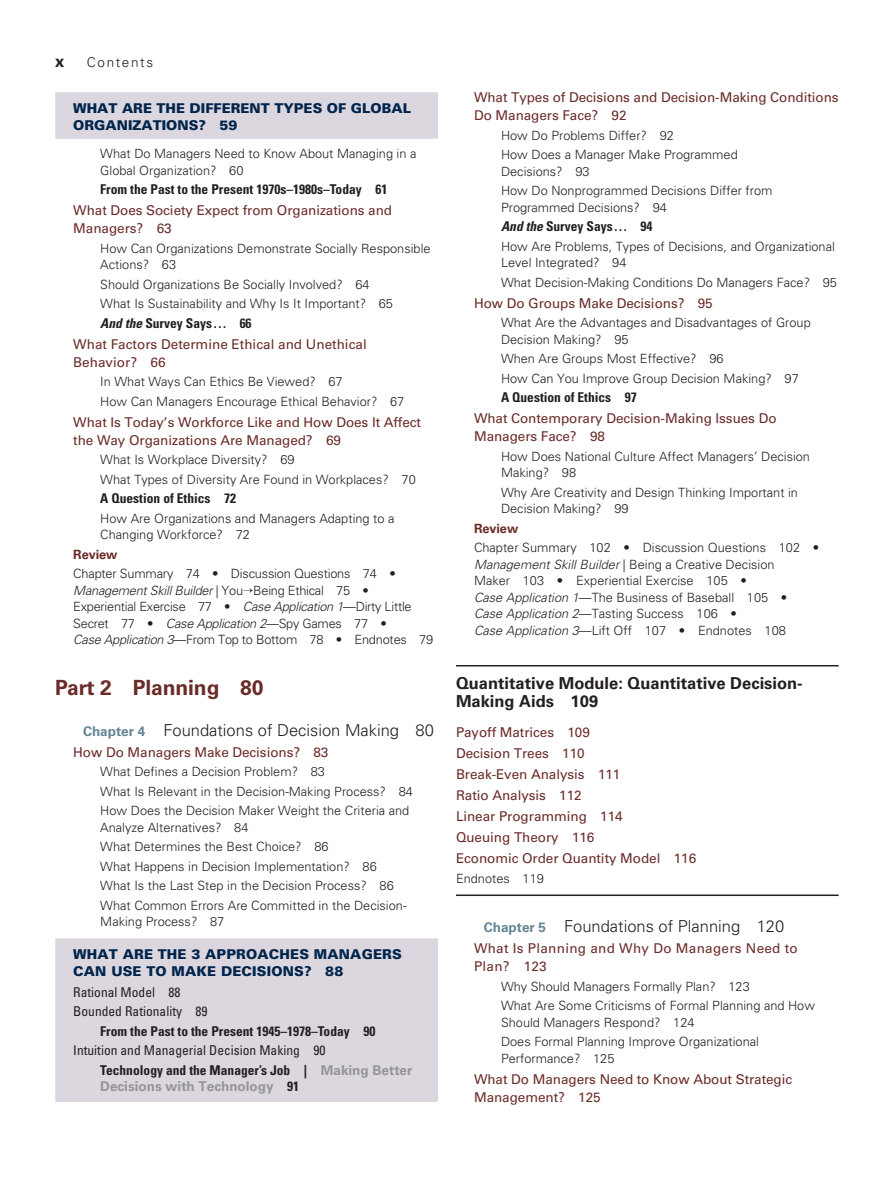
<style>
.page{position:relative;width:894px;height:1201px;background:#fff}
.page>*{position:absolute;margin:0;border:0;box-sizing:border-box;transform-origin:0 0}
.t1{font:700 21px "Univers LT Std";letter-spacing:-.005em;color:#6a2c29}
.t2{font:300 16.5px "Univers LT Std";color:#231f20}
.t3{font:700 16.5px/18px "Univers LT Std";color:#231f20}
.t4{font:13.5px/21px "Univers LT Std";letter-spacing:-.005em;color:#6a2c29}
.t5{font:700 condensed 13.5px/21px "Univers LT Std";color:#231f20}
.t6{font:900 13.5px/16.5px "Univers LT Std";letter-spacing:.01em;color:#00254c}
.t7{font:condensed 13.5px "Univers LT Std";color:#231f20}
.t8{font:13.5px/18px "Univers LT Std";letter-spacing:.02em;color:#6a2c29}
.t9{font:700 13.5px "Univers LT Std";color:#939598}
.t10{font:300 13.5px "Univers LT Std";letter-spacing:.12em;color:#231f20}
.t11{font:300 12.75px/19.5px "Univers LT Std";color:#231f20}
.t12{font:300 12.75px/16.5px "Univers LT Std";letter-spacing:-.02em;color:#231f20}
.s1{font-weight:400;font-stretch:normal;color:#6a2c29}
.s2{font-weight:700;font-style:italic;font-stretch:condensed;color:#231f20}
.s3{font-weight:700;font-stretch:condensed;color:#231f20}
.s4{font-weight:700;color:#6a2c29}
.s5{font-style:italic}
.s6{font-weight:700;font-size:13.5px;color:#638594}
.s7{font-stretch:normal;color:#939598}
.s8{font-stretch:condensed;color:#231f20}
</style>
<div class="page">
<div style="left:55px;top:92px;width:383px;height:47px;background:#dcd6df"></div>
<div style="left:55px;top:938px;width:383px;height:164px;background:#dcd6df"></div>
<hr style="left:456px;top:665px;width:382px;height:1px;background:#231f20">
<hr style="left:456px;top:894px;width:382px;height:2px;background:#231f20">
<p class="t3" style="left:55px;top:52px;width:11px">x</p>
<p class="t10" style="left:87px;top:54px;width:68px">Contents</p>
<p class="t6" style="left:73px;top:100px;width:141px">WHAT ARE THE DIFFE</p>
<p class="t6" style="left:73px;top:100px;width:319px;text-indent:157px">RENT TYPES OF GLOBAL<br>ORGAN IZATIONS? 59</p>
<p class="t11" style="left:100px;top:145px;width:318px;line-height:16.5px">What Do Managers Need to Know About Managing in a<br>Global Organization? 60</p>
<p class="t5" style="left:73px;top:179px;width:320px;text-indent:27px">From the Past to the Present 1970s–1980s–Today 61<br><span class="s1">What Does Society Expect from Organizations and</span></p>
<p class="t4" style="left:73px;top:218px;width:100px">Managers? 63</p>
<p class="t11" style="left:100px;top:240px;width:332px;line-height:16.5px">How Can Organizations Demonstrate Socially Responsible<br>Actions? 63</p>
<p class="t11" style="left:100px;top:274px;width:294px">Should Organizations Be Socially Involved? 64<br>What Is Sustainability and Why Is It Important? 65</p>
<p class="t4" style="left:73px;top:313px;width:295px;text-indent:27px"><span class="s2">And the</span> <span class="s3">Survey Says . . . 66<br></span>What Factors Determine Ethical and Unethical</p>
<p class="t4" style="left:73px;top:352px;width:94px">Behavior? 66</p>
<p class="t11" style="left:100px;top:372px;width:305px">In What Ways Can Ethics Be Viewed? 67<br>How Can Managers Encourage Ethical Behavior? 67</p>
<p class="t4" style="left:73px;top:413px;width:349px;line-height:18px">What Is Today’s Workforce Like and How Does It Affect the Way Organizations Are Managed? 69</p>
<p class="t11" style="left:100px;top:450px;width:317px">What Is Workplace Diversity? 69<br>What Types of Diversity Are Found in Workplaces? 70</p>
<p class="t5" style="left:100px;top:488px;width:137px">A Question of Ethics 72</p>
<p class="t11" style="left:100px;top:510px;width:296px;line-height:16.5px">How Are Organizations and Managers Adapting to a<br>Changing Workforce? 72</p>
<p class="t11" style="left:73px;top:544px;width:324px"><span class="s4">Review<br></span>Chapter Summary 74 • Discussion Questions 74 •</p>
<p class="t12" style="left:73px;top:582px;width:361px"><span class="s5">Management Skill Builder</span> | You→Being Ethical 75 • Experiential Exercise 77 • <span class="s5">Case Application 1</span>—Dirty Little Secret 77 • <span class="s5">Case Application 2</span>—Spy Games 77 •<br><span class="s5">Case Application 3</span>—From Top to Bottom 78 • Endnotes 79</p>
<p class="t1" style="left:55px;top:676px;width:210px">Part 2 Planning 80</p>
<p class="t2" style="left:83px;top:720px;width:352px"><span class="s6">Chapter 4</span> Foundations of Decision Making 80</p>
<p class="t4" style="left:73px;top:742px;width:257px">How Do Managers Make Decisions? 83</p>
<p class="t11" style="left:100px;top:762px;width:314px">What Defines a Decision Problem? 83<br>What Is Relevant in the Decision-Making Process? 84<br>How Does the Decision Maker Weight the Criteria and</p>
<p class="t11" style="left:100px;top:817px;width:308px">Analyze Alternatives? 84<br>What Determines the Best Choice? 86<br>What Happens in Decision Implementation? 86<br>What Is the Last Step in the Decision Process? 86<br>What Common Errors Are Committed in the Decision-</p>
<p class="t11" style="left:100px;top:912px;width:125px">Making Process? 87</p>
<p class="t6" style="left:73px;top:946px;width:267px">WHAT ARE THE 3 APPROACHES MANA</p>
<p class="t6" style="left:362px;top:946px;width:42px">GERS</p>
<p class="t6" style="left:73px;top:963px;width:159px">CAN USE TO MAKE DEC</p>
<p class="t6" style="left:252px;top:963px;width:93px">ISIONS? 88</p>
<p class="t7" style="left:73px;top:983px;width:109px">Rational Model 88</p>
<p class="t7" style="left:73px;top:1003px;width:136px">Bounded Rationality 89</p>
<p class="t5" style="left:100px;top:1020px;width:276px">From the Past to the Present 1945–1978–Today 90</p>
<p class="t7" style="left:73px;top:1042px;width:253px">Intuition and Managerial Decision Making 90</p>
<p class="t5" style="left:100px;top:1059px;width:313px">Technology and the Manager’s Job | <span class="s7">Making Better</span></p>
<p class="t9" style="left:100px;top:1079px;width:200px">Decisions with Technology <span class="s8">91</span></p>
<p class="t4" style="left:474px;top:89px;width:366px;line-height:18px">What Types of Decisions and Decision-Making Conditions<br>Do Managers Face? 92</p>
<p class="t11" style="left:501px;top:126px;width:238px">How Do Problems Differ? 92<br>How Does a Manager Make Programmed</p>
<p class="t11" style="left:501px;top:162px;width:273px">Decisions? 93<br>How Do Nonprogrammed Decisions Differ from</p>
<p class="t11" style="left:501px;top:198px;width:167px">Programmed Decisions? 94</p>
<p class="t5" style="left:501px;top:216px;width:153px"><span class="s5">And the</span> Survey Says . . . 94</p>
<p class="t11" style="left:501px;top:238px;width:335px;line-height:16.5px">How Are Problems, Types of Decisions, and Organizational<br>Level Integrated? 94</p>
<p class="t11" style="left:501px;top:273px;width:337px">What Decision-Making Conditions Do Managers Face? 95</p>
<p class="t4" style="left:474px;top:293px;width:240px">How Do Groups Make Decisions? 95</p>
<p class="t11" style="left:501px;top:315px;width:311px;line-height:16.5px">What Are the Advantages and Disadvantages of Group<br>Decision Making? 95</p>
<p class="t11" style="left:501px;top:349px;width:299px">When Are Groups Most Effective? 96<br>How Can You Improve Group Decision Making? 97</p>
<p class="t4" style="left:474px;top:387px;width:304px;text-indent:27px"><span class="s3">A Question of Ethics 97<br></span>What Contemporary Decision-Making Issues Do</p>
<p class="t4" style="left:474px;top:426px;width:132px">Managers Face? 98</p>
<p class="t11" style="left:501px;top:448px;width:310px;line-height:16.5px">How Does National Culture Affect Managers’ Decision<br>Making? 98</p>
<p class="t11" style="left:501px;top:484px;width:298px;line-height:16.5px">Why Are Creativity and Design Thinking Important in<br>Decision Making? 99</p>
<p class="t11" style="left:474px;top:519px;width:347px"><span class="s4">Review<br></span>Chapter Summary 102 • Discussion Questions 102 •</p>
<p class="t11" style="left:474px;top:556px;width:315px;line-height:16.5px"><span class="s5">Management Skill Builder</span> | Being a Creative Decision Maker 103 • Experiential Exercise 105 •<br><span class="s5">Case Application 1</span>—The Business of Baseball 105 • <span class="s5">Case Application 2</span>—Tasting Success 106 •<br><span class="s5">Case Application 3</span>—Lift Off 107 • Endnotes 108</p>
<p class="t3" style="left:456px;top:674px;width:348px">Quantitative Module: Quantitative Decision-<br>Making Aids 109</p>
<p class="t4" style="left:456px;top:722px;width:242px">Payoff Matrices 109<br>Decision Trees 110<br>Break-Even Analysis 111<br>Ratio Analysis 112<br>Linear Programming 114<br>Queuing Theory 116<br>Economic Order Quantity Model 116</p>
<p class="t11" style="left:456px;top:868px;width:89px">Endnotes 119</p>
<p class="t2" style="left:483px;top:916px;width:302px"><span class="s6">Chapter 5</span> Foundations of Planning 120</p>
<p class="t8" style="left:474px;top:939px;width:325px">What Is Planning and Why Do Managers Need to<br>Plan? 123</p>
<p class="t11" style="left:501px;top:976px;width:315px">Why Should Managers Formally Plan? 123<br>What Are Some Criticisms of Formal Planning and How</p>
<p class="t11" style="left:501px;top:1012px;width:259px">Should Managers Respond? 124<br>Does Formal Planning Improve Organizational</p>
<p class="t11" style="left:501px;top:1048px;width:115px">Performance? 125</p>
<p class="t4" style="left:474px;top:1070px;width:320px;line-height:18px">What Do Managers Need to Know About Strategic<br>Management? 125</p>
</div>
